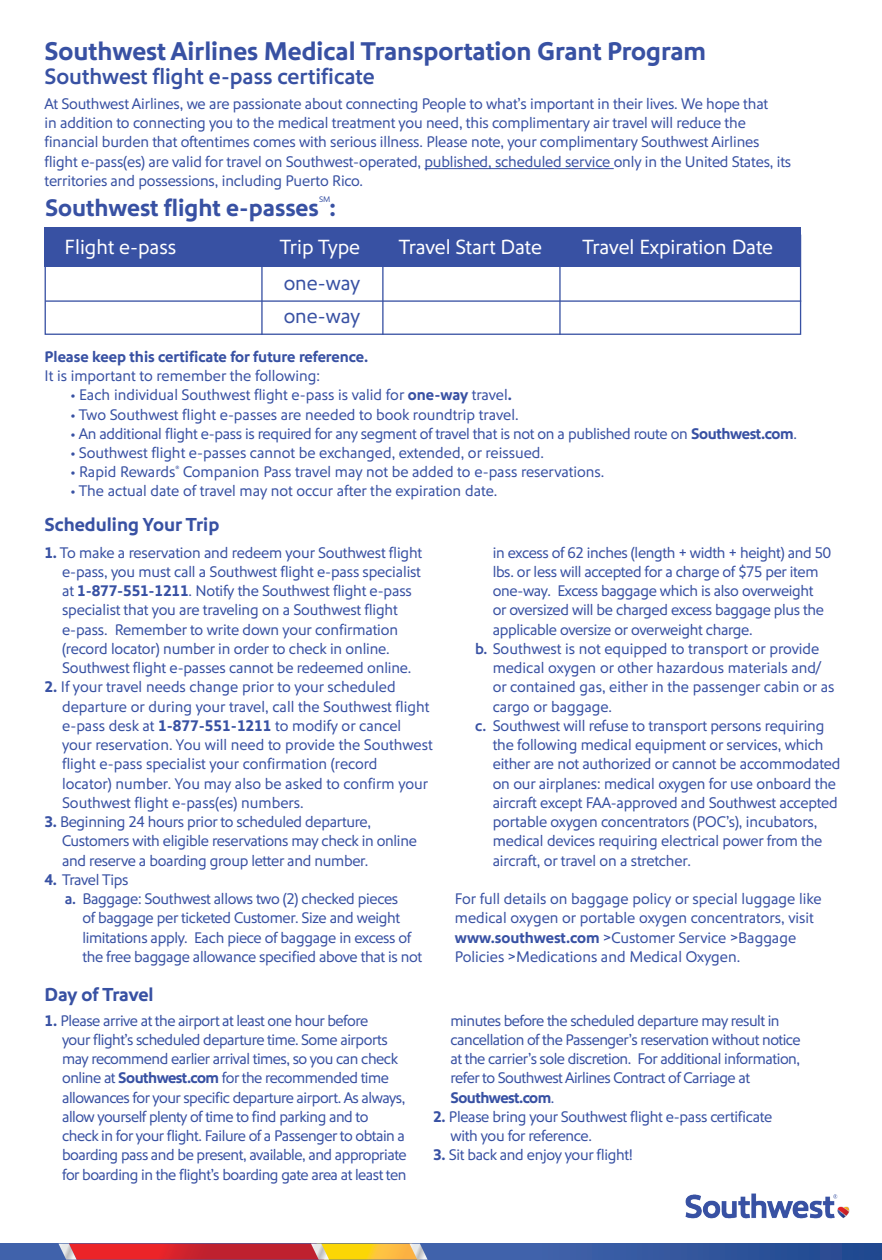
<style>
.page{position:relative;width:882px;height:1260px;background:#fff}
.page>*{position:absolute;margin:0;border:0;box-sizing:border-box;transform-origin:0 0}
.t1{font:700 26.25px "Southwest Sans";color:#3851a3}
.t2{font:700 24.5px "Southwest Sans";color:#3851a3}
.t3{font:500 22.75px "Southwest Sans";color:#3851a3}
.t4{font:21px "Southwest Sans";color:#fff}
.t5{font:21px/32.7px "Southwest Sans";letter-spacing:-.005em;color:#3851a3}
.t6{font:700 19.25px "Southwest Sans";color:#3851a3}
.t7{font:15.75px/19.2px "Southwest Sans";letter-spacing:-.01em;color:#3851a3}
.t8{font:15.75px/19.2px "Southwest Sans";letter-spacing:-.03em;color:#3851a3}
.t9{font:700 15.75px "Southwest Sans";color:#3851a3}
.t10{font:8.22px "Southwest Sans";color:#3851a3}
.s1{font-weight:700}
.s2{font-weight:500}
</style>
<div class="page">
<img style="left:685px;top:1193px;width:165px;height:26px">
<svg style="left:1px;top:1244px;width:881px;height:16px;background:#3558a0"></svg>
<svg style="left:58px;top:1244px;width:370px;height:16px;background:#d65b3d"></svg>
<hr style="left:424px;top:168px;width:190px;height:1px;background:#3851a3">
<div style="left:45px;top:227px;width:756px;height:40px;background:#3851a3"></div>
<div style="left:45px;top:235px;width:756px;height:100px;border:1px solid #3851a3"></div>
<hr style="left:261px;top:266px;width:2px;height:69px;background:#3851a3">
<hr style="left:382px;top:266px;width:2px;height:69px;background:#3851a3">
<hr style="left:559px;top:266px;width:2px;height:69px;background:#3851a3">
<hr style="left:45px;top:300px;width:756px;height:2px;background:#3851a3">
<h1 class="t1" style="left:45px;top:35px;width:663px">Southwest Airlines Medical Transportation Grant Program</h1>
<h3 class="t3" style="left:45px;top:63px;width:332px">Southwest flight e-pass certificate</h3>
<p class="t7" style="left:45px;top:94px;width:748px">At Southwest Airlines, we are passionate about connecting People to what’s important in their lives. We hope that<br>in addition to connecting you to the medical treatment you need, this complimentary air travel will reduce the financial burden that oftentimes comes with serious illness. Please note, your complimentary Southwest Airlines flight e-pass(es) are valid for travel on Southwest-operated, published, scheduled service only in the United States, its territories and possessions, including Puerto Rico.</p>
<h2 class="t2" style="left:45px;top:193px;width:292px">Southwest flight e-passes :</h2>
<h3 class="t4" style="left:64px;top:235px;width:113px">Flight e-pass</h3>
<h3 class="t4" style="left:280px;top:235px;width:82px">Trip Type</h3>
<h3 class="t4" style="left:399px;top:235px;width:145px">Travel Start Date</h3>
<h3 class="t4" style="left:582px;top:235px;width:192px">Travel Expiration Date</h3>
<p class="t10" style="left:319px;top:194px;width:13px">SM</p>
<h3 class="t5" style="left:284px;top:267px;width:78px">one-way one-way</h3>
<p class="t9" style="left:45px;top:347px;width:325px">Please keep this certificate for future reference.</p>
<p class="t7" style="left:45px;top:367px;width:277px">It is important to remember the following:</p>
<p class="t7" style="left:71px;top:386px;width:443px">• Each individual Southwest flight e-pass is valid for <span class="s1">one-way</span> travel<span class="s1">.</span></p>
<p class="t7" style="left:71px;top:405px;width:449px">• Two Southwest flight e-passes are needed to book roundtrip travel.</p>
<p class="t7" style="left:71px;top:424px;width:728px">• An additional flight e-pass is required for any segment of travel that is not on a published route on <span class="s1">Southwest.com</span>.</p>
<p class="t7" style="left:71px;top:443px;width:475px">• Southwest flight e-passes cannot be exchanged, extended, or reissued.</p>
<p class="t7" style="left:71px;top:462px;width:535px">• Rapid Rewards<sup>®</sup> Companion Pass travel may not be added to e-pass reservations.</p>
<p class="t7" style="left:71px;top:481px;width:428px">• The actual date of travel may not occur after the expiration date.</p>
<p class="t6" style="left:45px;top:513px;width:176px">Scheduling Your Trip</p>
<p class="t7" style="left:62px;top:543px;width:362px;text-indent:-17px"><span class="s1">1.</span> To make a reservation and redeem your Southwest flight e-pass, you must call a Southwest flight e-pass specialist at <span class="s1">1-877-551-1211</span>. Notify the Southwest flight e-pass specialist that you are traveling on a Southwest flight e-pass. Remember to write down your confirmation (record locator) number in order to check in online.<br>Southwest flight e-passes cannot be redeemed online.</p>
<p class="t7" style="left:62px;top:678px;width:372px;text-indent:-17px"><span class="s1">2.</span> If your travel needs change prior to your scheduled departure or during your travel, call the Southwest flight e-pass desk at <span class="s1">1-877-551-1211</span> to modify or cancel your reservation. You will need to provide the Southwest flight e-pass specialist your confirmation (record<br>locator) number. You may also be asked to confirm your Southwest flight e-pass(es) numbers.</p>
<p class="t7" style="left:62px;top:813px;width:356px;text-indent:-17px"><span class="s1">3.</span> Beginning 24 hours prior to scheduled departure,<br>Customers with eligible reservations may check in online and reserve a boarding group letter and number.</p>
<p class="t7" style="left:45px;top:870px;width:85px"><span class="s1">4.</span> Travel Tips</p>
<p class="t7" style="left:65px;top:890px;width:335px"><span class="s2">a.</span> Baggage: Southwest allows two (2) checked pieces</p>
<p class="t7" style="left:82px;top:909px;width:319px">of baggage per ticketed Customer. Size and weight</p>
<p class="t7" style="left:82px;top:928px;width:331px">limitations apply. Each piece of baggage in excess of</p>
<p class="t7" style="left:82px;top:947px;width:341px">the free baggage allowance specified above that is not</p>
<p class="t6" style="left:45px;top:983px;width:111px">Day of Travel</p>
<p class="t7" style="left:493px;top:543px;width:340px">in excess of 62 inches (length + width + height) and 50</p>
<p class="t7" style="left:493px;top:562px;width:327px">lbs. or less will accepted for a charge of $75 per item</p>
<p class="t7" style="left:493px;top:581px;width:323px">one-way. Excess baggage which is also overweight</p>
<p class="t7" style="left:493px;top:601px;width:333px">or oversized will be charged excess baggage plus the</p>
<p class="t7" style="left:493px;top:620px;width:261px">applicable oversize or overweight charge.</p>
<p class="t7" style="left:475px;top:639px;width:346px"><span class="s2">b.</span> Southwest is not equipped to transport or provide</p>
<p class="t7" style="left:493px;top:658px;width:329px">medical oxygen or other hazardous materials and/</p>
<p class="t7" style="left:493px;top:678px;width:343px">or contained gas, either in the passenger cabin or as</p>
<p class="t7" style="left:493px;top:697px;width:121px">cargo or baggage.</p>
<p class="t7" style="left:475px;top:716px;width:351px"><span class="s2">c.</span> Southwest will refuse to transport persons requiring</p>
<p class="t7" style="left:493px;top:735px;width:332px">the following medical equipment or services, which</p>
<p class="t7" style="left:493px;top:755px;width:349px">either are not authorized or cannot be accommodated</p>
<p class="t7" style="left:493px;top:774px;width:345px">on our airplanes: medical oxygen for use onboard the</p>
<p class="t7" style="left:493px;top:793px;width:347px">aircraft except FAA-approved and Southwest accepted</p>
<p class="t7" style="left:493px;top:812px;width:326px">portable oxygen concentrators (POC’s), incubators,</p>
<p class="t7" style="left:493px;top:832px;width:331px">medical devices requiring electrical power from the</p>
<p class="t7" style="left:493px;top:851px;width:200px">aircraft, or travel on a stretcher.</p>
<p class="t7" style="left:455px;top:889px;width:368px">For full details on baggage policy or special luggage like medical oxygen or portable oxygen concentrators, visit <span class="s1">www.southwest.com</span> &gt;Customer Service &gt;Baggage Policies &gt;Medications and Medical Oxygen.</p>
<p class="t8" style="left:62px;top:1011px;width:346px;text-indent:-17px"><span class="s1">1.</span> Please arrive at the airport at least one hour before<br>your flight’s scheduled departure time. Some airports may recommend earlier arrival times, so you can check online at <span class="s1">Southwest.com</span> for the recommended time allowances for your specific departure airport. As always, allow yourself plenty of time to find parking and to check in for your flight. Failure of a Passenger to obtain a boarding pass and be present, available, and appropriate for boarding in the flight’s boarding gate area at least ten</p>
<p class="t8" style="left:451px;top:1011px;width:351px">minutes before the scheduled departure may result in cancellation of the Passenger’s reservation without notice at the carrier’s sole discretion. For additional information, refer to Southwest Airlines Contract of Carriage at <span class="s1">Southwest.com</span>.</p>
<p class="t7" style="left:451px;top:1107px;width:323px;text-indent:-17px"><span class="s1">2.</span> Please bring your Southwest flight e-pass certificate with you for reference.</p>
<p class="t7" style="left:433px;top:1146px;width:202px"><span class="s1">3.</span> Sit back and enjoy your flight!</p>
</div>
